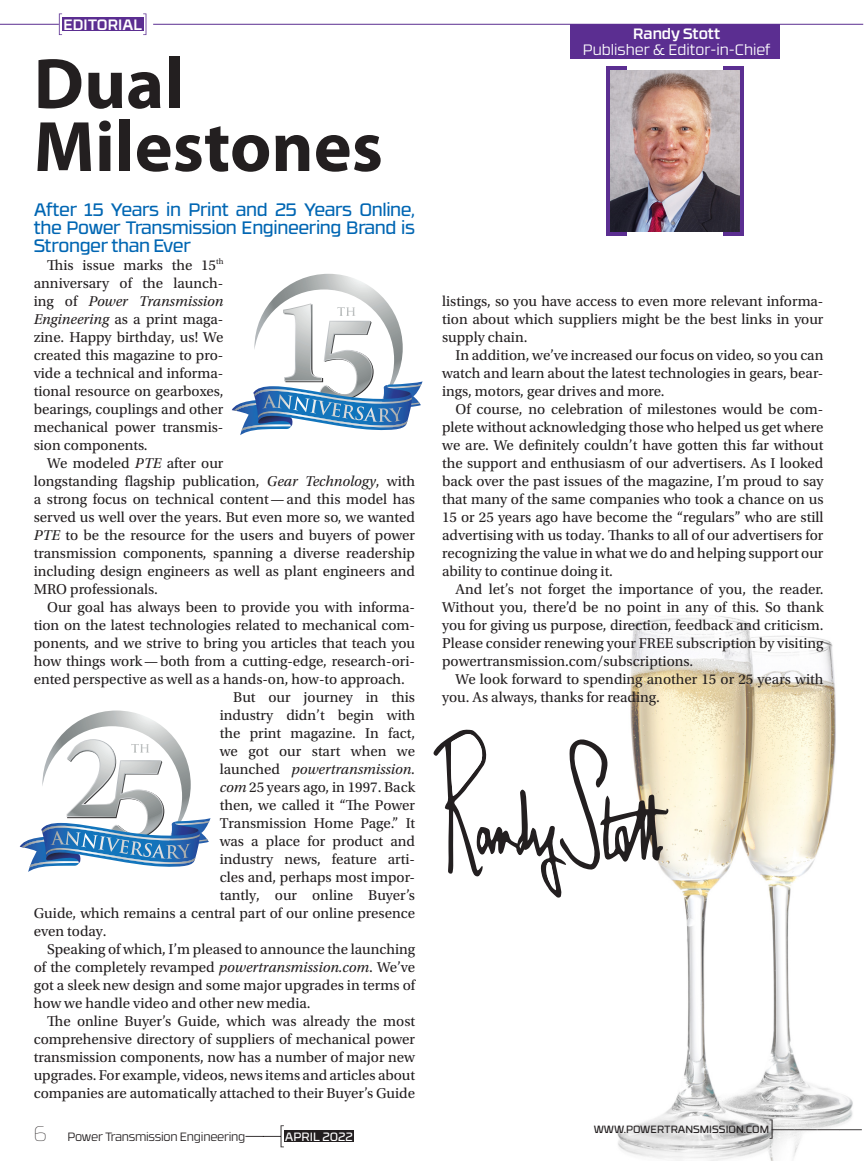
<style>
.page{position:relative;width:864px;height:1161px;background:#fff}
.page>*{position:absolute;margin:0;border:0;box-sizing:border-box;transform-origin:0 0}
.t1{font:700 72px/63px "Myriad Pro";color:#231f20}
.t2{font:300 condensed 24px "Myriad Pro";color:#231f20}
.Body_Text_after_Head{font:18px/18px "RB No 3.1";letter-spacing:-.02em;color:#0166b3;text-align:justify}
.Body_Text{font:15px/18px "Utopia Std";color:#231f20;text-align:justify}
.Body_Text-2{font:italic 15px "Utopia Std";color:#231f20}
.t3{font:300 15px "RB No 3.1";color:#fff}
.t4{font:500 15px "RB No 3.1";color:#fff}
.t5{font:300 12px "RB No 3.1";letter-spacing:-.02em;color:#231f20}
.t6{font:12px "RB No 3.1";color:#fff}
.t7{font:10.5px "RB No 3.1";color:#231f20}
.s1{font-style:italic}
.s2{font-style:normal}
.s3{font-weight:100;font-size:21px}
</style>
<div class="page">
<img style="left:617px;top:616px;width:236px;height:545px">
<svg style="left:245px;top:1125px;width:39px;height:22px"></svg>
<div style="left:284px;top:1131px;width:70px;height:11px;background:#231f20"></div>
<div style="left:606px;top:66px;width:20px;height:170px;background:#5b2e91"></div>
<div style="left:724px;top:66px;width:20px;height:170px;background:#5b2e91"></div>
<img style="left:610px;top:71px;width:130px;height:161px">
<div style="left:62px;top:17px;width:81px;height:14px;background:#5b2e91"></div>
<svg style="left:143px;top:14px;width:3px;height:21px"></svg>
<hr style="left:153px;top:24px;width:710px;height:1px;background:#5b2e91">
<svg style="left:59px;top:14px;width:3px;height:21px"></svg>
<hr style="left:0;top:24px;width:59px;height:1px;background:#5b2e91">
<div style="left:570px;top:24px;width:210px;height:35px;background:#5b2e91"></div>
<svg style="left:433px;top:729px;width:236px;height:169px"></svg>
<svg style="left:232px;top:274px;width:191px;height:161px"></svg>
<svg style="left:20px;top:711px;width:191px;height:161px"></svg>
<p class="t4" style="left:63px;top:13px;width:80px">EDITORIAL</p>
<p class="t1" style="left:34px;top:53px;width:351px">Dual<br>Milestones</p>
<p class="Body_Text_after_Head" style="left:34px;top:199px;width:383px">After 15 Years in Print and 25 Years Online, the Power Transmission Engineering Brand is Stronger than Ever</p>
<p class="Body_Text" style="left:34px;top:256px;width:191px;text-indent:13px">This issue marks the 15<sup>th </sup>anniversary of the launch&shy;ing of <span class="s1">Power Transmission Engineering</span> as a print maga&shy;zine. Happy birthday, us! We created this magazine to pro&shy;vide a technical and informa&shy;tional resource on gearboxes, bearings, couplings and other mechanical power transmis&shy;sion components.</p>
<p class="Body_Text" style="left:34px;top:454px;width:383px;text-align:left;text-indent:14px">We modeled <span class="s1">PTE</span> after our<br>longstanding flagship publication, <span class="s1">Gear Technology</span>, with a strong focus on technical content—and this model has served us well over the years. But even more so, we wanted <span class="s1">PTE</span> to be the resource for the users and buyers of power transmission components, spanning a diverse readership including design engineers as well as plant engineers and MRO professionals.</p>
<p class="Body_Text" style="left:34px;top:598px;width:383px;text-indent:14px">Our goal has always been to provide you with informa&shy;tion on the latest technologies related to mechanical com&shy;ponents, and we strive to bring you articles that teach you how things work—both from a cutting-edge, research-ori&shy;ented perspective as well as a hands-on, how-to approach.</p>
<p class="Body_Text" style="left:233px;top:688px;width:183px">But our journey in this</p>
<p class="Body_Text" style="left:220px;top:706px;width:197px">industry didn’t begin with</p>
<p class="Body_Text" style="left:220px;top:724px;width:197px">the print magazine. In fact,</p>
<p class="Body_Text" style="left:220px;top:742px;width:197px">we got our start when we</p>
<p class="Body_Text-2" style="left:220px;top:761px;width:197px"><span class="s2">launched</span> powertransmission.</p>
<p class="Body_Text" style="left:220px;top:778px;width:197px"><span class="s1">com</span> 25 years ago, in 1997. Back</p>
<p class="Body_Text" style="left:220px;top:796px;width:197px">then, we called it “The Power</p>
<p class="Body_Text" style="left:220px;top:814px;width:197px">Transmission Home Page.” It</p>
<p class="Body_Text" style="left:220px;top:832px;width:197px">was a place for product and</p>
<p class="Body_Text" style="left:220px;top:850px;width:197px">industry news, feature arti-</p>
<p class="Body_Text" style="left:220px;top:868px;width:197px">cles and, perhaps most impor-</p>
<p class="Body_Text" style="left:220px;top:886px;width:197px">tantly, our online Buyer’s</p>
<p class="Body_Text" style="left:34px;top:904px;width:383px">Guide, which remains a central part of our online presence</p>
<p class="Body_Text" style="left:34px;top:922px;width:74px">even today.</p>
<p class="Body_Text" style="left:34px;top:940px;width:383px;text-indent:14px">Speaking of which, I’m pleased to announce the launching of the completely revamped <span class="s1">powertransmission.com</span>. We’ve got a sleek new design and some major upgrades in terms of how we handle video and other new media.</p>
<p class="Body_Text" style="left:34px;top:1012px;width:383px;text-indent:14px">The online Buyer’s Guide, which was already the most comprehensive directory of suppliers of mechanical power transmission components, now has a number of major new upgrades. For example, videos, news items and articles about companies are automatically attached to their Buyer’s Guide</p>
<p class="t5" style="left:33px;top:1128px;width:213px"><span class="s3">6</span> Power Transmission Engineering</p>
<p class="t6" style="left:285px;top:1128px;width:69px">APRIL 2022</p>
<p class="t4" style="left:633px;top:22px;width:89px">Randy Stott</p>
<p class="t3" style="left:583px;top:39px;width:189px">Publisher &amp; Editor-in-Chief</p>
<p class="Body_Text" style="left:442px;top:292px;width:383px">listings, so you have access to even more relevant informa&shy;tion about which suppliers might be the best links in your supply chain.</p>
<p class="Body_Text" style="left:442px;top:346px;width:383px;text-indent:14px">In addition, we’ve increased our focus on video, so you can watch and learn about the latest technologies in gears, bear&shy;ings, motors, gear drives and more.</p>
<p class="Body_Text" style="left:442px;top:400px;width:383px;text-indent:14px">Of course, no celebration of milestones would be com&shy;plete without acknowledging those who helped us get where we are. We definitely couldn’t have gotten this far without the support and enthusiasm of our advertisers. As I looked back over the past issues of the magazine, I’m proud to say that many of the same companies who took a chance on us 15 or 25 years ago have become the “regulars” who are still advertising with us today. Thanks to all of our advertisers for recognizing the value in what we do and helping support our ability to continue doing it.</p>
<p class="Body_Text" style="left:442px;top:580px;width:383px;text-indent:14px">And let’s not forget the importance of you, the reader.<br>Without you, there’d be no point in any of this. So thank you for giving us purpose, direction, feedback and criticism.<br>Please consider renewing your FREE subscription by visiting powertransmission.com/subscriptions.</p>
<p class="Body_Text" style="left:442px;top:670px;width:383px;text-indent:14px">We look forward to spending another 15 or 25 years with you. As always, thanks for reading.</p>
<p class="t7" style="left:594px;top:1122px;width:177px">WWW.POWERTRANSMISSION.COM</p>
<h2 class="t2" style="left:769px;top:1116px;width:96px">]————</h2>
</div>
